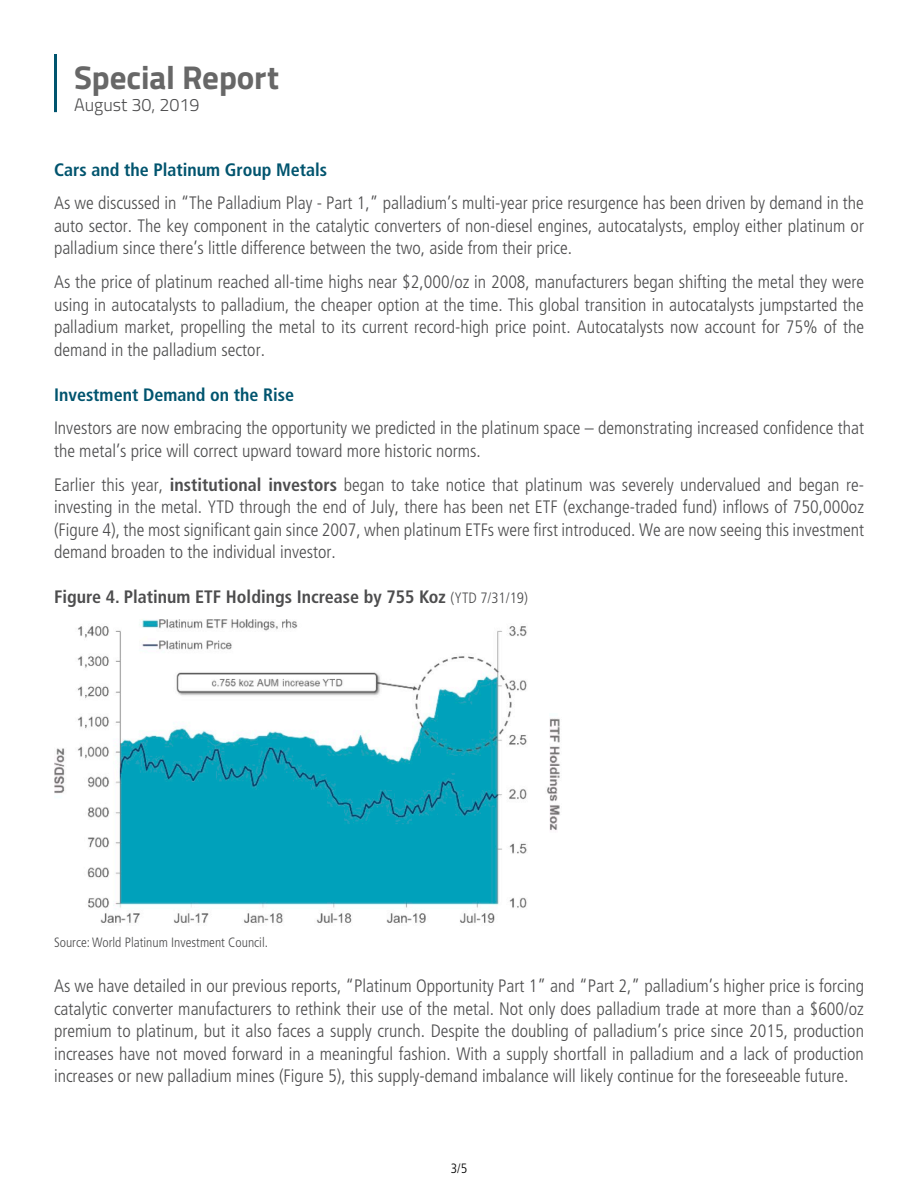
<style>
.page{position:relative;width:918px;height:1188px;background:#fff}
.page>*{position:absolute;margin:0;border:0;box-sizing:border-box;transform-origin:0 0}
.t1{font:700 33px "Titillium Web";letter-spacing:-.005em;color:#676767}
.t2{font:300 condensed 18px/22.5px "Frutiger LT Std";color:#4d4d4e;text-align:justify}
.t3{font:700 condensed 18px "Frutiger LT Std";color:#4d4d4e}
.t4{font:700 condensed 18px "Frutiger LT Std";color:#00546e}
.t5{font:300 18px "Titillium Web";color:#4d4d4e}
.t6{font:300 condensed 13.5px "Frutiger LT Std";color:#4d4d4e}
.t7{font:300 condensed 13.5px "Frutiger LT Std";color:#000}
.s1{font-weight:700}
.s2{font-weight:300;font-size:15px}
</style>
<div class="page">
<hr style="left:54px;top:54px;width:3px;height:58px;background:#00546e">
<img style="left:54px;top:619px;width:506px;height:304px">
<h1 class="t1" style="left:74px;top:52px;width:206px">Special Report</h1>
<p class="t5" style="left:74px;top:92px;width:127px">August 30, 2019</p>
<p class="t4" style="left:54px;top:159px;width:275px">Cars and the Platinum Group Metals</p>
<p class="t2" style="left:54px;top:192px;width:812px">As we discussed in “The Palladium Play - Part 1,” palladium’s multi-year price resurgence has been driven by demand in the auto sector. The key component in the catalytic converters of non-diesel engines, autocatalysts, employ either platinum or palladium since there’s little difference between the two, aside from their price.</p>
<p class="t2" style="left:54px;top:271px;width:812px">As the price of platinum reached all-time highs near $2,000/oz in 2008, manufacturers began shifting the metal they were using in autocatalysts to palladium, the cheaper option at the time. This global transition in autocatalysts jumpstarted the palladium market, propelling the metal to its current record-high price point. Autocatalysts now account for 75% of the demand in the palladium sector.</p>
<p class="t4" style="left:54px;top:384px;width:242px">Investment Demand on the Rise</p>
<p class="t2" style="left:54px;top:417px;width:812px">Investors are now embracing the opportunity we predicted in the platinum space – demonstrating increased confidence that the metal’s price will correct upward toward more historic norms.</p>
<p class="t2" style="left:54px;top:473px;width:812px">Earlier this year, <span class="s1">institutional investors</span> began to take notice that platinum was severely undervalued and began re&shy;investing in the metal. YTD through the end of July, there has been net ETF (exchange-traded fund) inflows of 750,000oz (Figure 4), the most significant gain since 2007, when platinum ETFs were first introduced. We are now seeing this investment demand broaden to the individual investor.</p>
<p class="t3" style="left:54px;top:586px;width:476px">Figure 4. Platinum ETF Holdings Increase by 755 Koz <span class="s2">(YTD 7/31/19)</span></p>
<p class="t6" style="left:54px;top:935px;width:216px">Source: World Platinum Investment Council.</p>
<p class="t2" style="left:54px;top:975px;width:812px">As we have detailed in our previous reports, “Platinum Opportunity Part 1” and “Part 2,” palladium’s higher price is forcing catalytic converter manufacturers to rethink their use of the metal. Not only does palladium trade at more than a $600/oz premium to platinum, but it also faces a supply crunch. Despite the doubling of palladium’s price since 2015, production increases have not moved forward in a meaningful fashion. With a supply shortfall in palladium and a lack of production increases or new palladium mines (Figure 5), this supply-demand imbalance will likely continue for the foreseeable future.</p>
<p class="t7" style="left:451px;top:1160px;width:18px">3/5</p>
</div>
